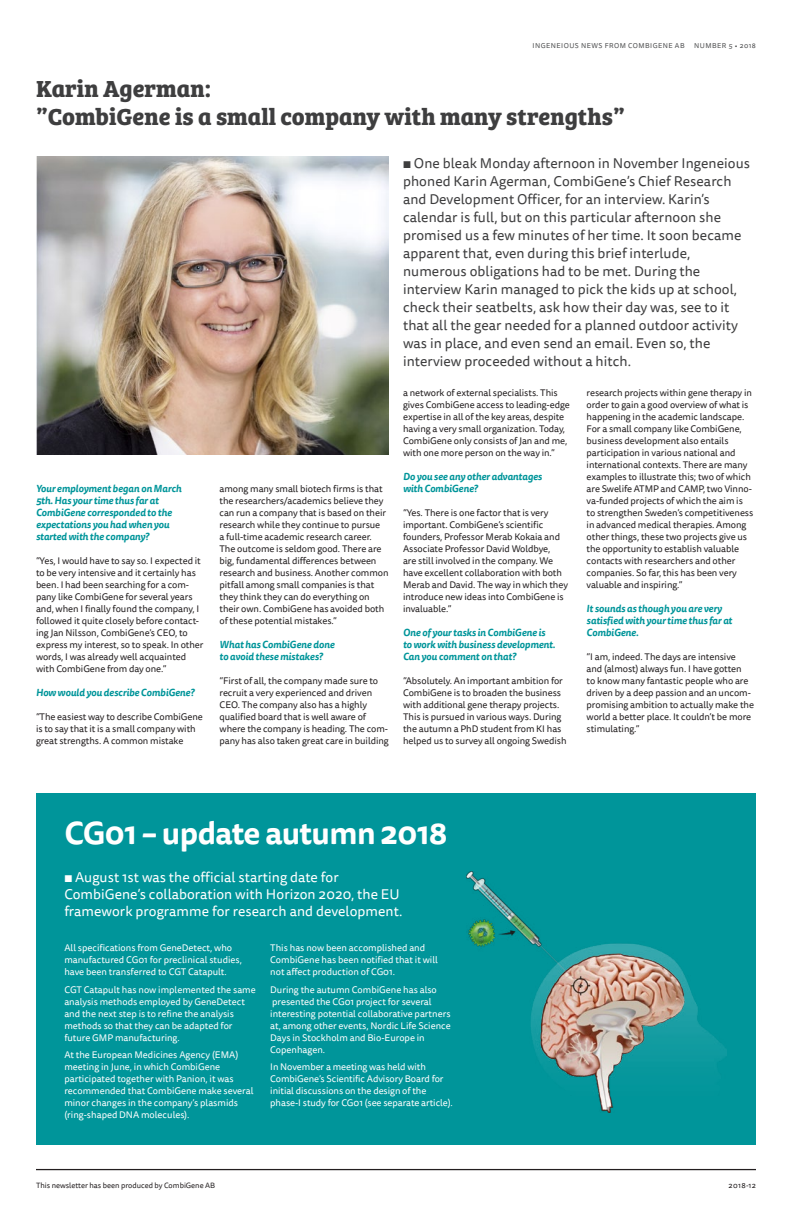
<style>
.page{position:relative;width:792px;height:1224px;background:#fff}
.page>*{position:absolute;margin:0;border:0;box-sizing:border-box;transform-origin:0 0}
.t1{font:700 31px "Tisa Sans Pro";letter-spacing:-.02em;color:#fff}
.t2{font:700 24px/28px "Bree Serif";color:#3e3e3f}
.t3{font:14px/18px "Tisa Sans Pro";letter-spacing:.005em;color:#3e3e3f}
.t4{font:14px/17px "Tisa Sans Pro";letter-spacing:.005em;color:#fff}
.t5{font:italic 700 10px/12px "Tisa Sans Pro";letter-spacing:-.01em;color:#00959a}
.t6{font:9.5px/12px "Tisa Sans Pro";letter-spacing:-.005em;color:#231f20}
.t7{font:9.5px/12px "Tisa Sans Pro";color:#fff}
.t8{font:7.6px "Tisa Sans Pro";color:#231f20}
.t9{font:7px "Tisa Sans Pro";letter-spacing:.065em;color:#4b4c4d}
</style>
<div class="page">
<div style="left:36px;top:794px;width:720px;height:351px;background:#00959a"></div>
<hr style="left:36px;top:1169px;width:720px;height:1px;background:#231f20">
<img style="left:36px;top:157px;width:353px;height:297px">
<img style="left:466px;top:872px;width:261px;height:241px">
<p class="t9" style="left:533px;top:41px;width:153px">INGENEIOUS NEWS FROM COMBIGENE AB</p>
<p class="t9" style="left:694px;top:41px;width:63px">NUMBER 5 • 2018</p>
<h2 class="t2" style="left:36px;top:73px;width:590px">Karin Agerman:<br>”CombiGene is a small company with many strengths”</h2>
<p class="t5" style="left:36px;top:483px;width:147px">Your employment began on March<br>5th. Has your time thus far at<br>CombiGene corresponded to the expectations you had when you started with the company?</p>
<p class="t6" style="left:36px;top:555px;width:169px">“Yes, I would have to say so. I expected it to be very intensive and it certainly has been. I had been searching for a com&shy;pany like CombiGene for several years and, when I finally found the company, I followed it quite closely before contact&shy;ing Jan Nilsson, CombiGene’s CEO, to express my interest, so to speak. In other words, I was already well acquainted with CombiGene from day one.”</p>
<p class="t5" style="left:36px;top:687px;width:160px">How would you describe CombiGene?</p>
<p class="t6" style="left:36px;top:711px;width:168px">“The easiest way to describe CombiGene is to say that it is a small company with great strengths. A common mistake</p>
<p class="t6" style="left:220px;top:483px;width:171px">among many small biotech firms is that the researchers/academics believe they can run a company that is based on their research while they continue to pursue<br>a full-time academic research career.<br>The outcome is seldom good. There are big, fundamental differences between research and business. Another common pitfall among small companies is that they think they can do everything on their own. CombiGene has avoided both of these potential mistakes.”</p>
<p class="t5" style="left:220px;top:639px;width:117px">What has CombiGene done to avoid these mistakes?</p>
<p class="t6" style="left:220px;top:675px;width:171px">“First of all, the company made sure to recruit a very experienced and driven CEO. The company also has a highly qualified board that is well aware of where the company is heading. The com&shy;pany has also taken great care in building</p>
<p class="t3" style="left:403px;top:154px;width:348px">▪ One bleak Monday afternoon in November Ingeneious phoned Karin Agerman, CombiGene’s Chief Research and Development Officer, for an interview. Karin’s calendar is full, but on this particular afternoon she promised us a few minutes of her time. It soon became apparent that, even during this brief interlude, numerous obligations had to be met. During the interview Karin managed to pick the kids up at school, check their seatbelts, ask how their day was, see to it that all the gear needed for a planned outdoor activity was in place, and even send an email. Even so, the interview proceeded without a hitch.</p>
<p class="t6" style="left:403px;top:387px;width:168px">a network of external specialists. This gives CombiGene access to leading-edge expertise in all of the key areas, despite having a very small organization. Today, CombiGene only consists of Jan and me, with one more person on the way in.”</p>
<p class="t5" style="left:403px;top:471px;width:141px">Do you see any other advantages with CombiGene?</p>
<p class="t6" style="left:403px;top:507px;width:166px">“Yes. There is one factor that is very important. CombiGene’s scientific founders, Professor Merab Kokaia and Associate Professor David Woldbye,<br>are still involved in the company. We have excellent collaboration with both Merab and David. The way in which they introduce new ideas into CombiGene is invaluable.”</p>
<p class="t5" style="left:403px;top:627px;width:154px">One of your tasks in CombiGene is to work with business development.<br>Can you comment on that?</p>
<p class="t6" style="left:403px;top:675px;width:165px">“Absolutely. An important ambition for CombiGene is to broaden the business with additional gene therapy projects.<br>This is pursued in various ways. During the autumn a PhD student from KI has helped us to survey all ongoing Swedish</p>
<p class="t6" style="left:587px;top:387px;width:168px">research projects within gene therapy in order to gain a good overview of what is happening in the academic landscape.<br>For a small company like CombiGene, business development also entails participation in various national and international contexts. There are many examples to illustrate this; two of which are Swelife ATMP and CAMP, two Vinno&shy;va-funded projects of which the aim is to strengthen Sweden’s competitiveness in advanced medical therapies. Among other things, these two projects give us the opportunity to establish valuable contacts with researchers and other companies. So far, this has been very valuable and inspiring.”</p>
<p class="t5" style="left:587px;top:603px;width:147px">It sounds as though you are very satisfied with your time thus far at<br>CombiGene.</p>
<p class="t6" style="left:587px;top:651px;width:169px">“I am, indeed. The days are intensive<br>and (almost) always fun. I have gotten<br>to know many fantastic people who are driven by a deep passion and an uncom&shy;promising ambition to actually make the world a better place. It couldn’t be more stimulating.”</p>
<h1 class="t1" style="left:64px;top:811px;width:385px">CG01 – update autumn 2018</h1>
<h3 class="t4" style="left:64px;top:869px;width:340px">▪ August 1st was the official starting date for<br>CombiGene’s collaboration with Horizon 2020, the EU framework programme for research and development.</h3>
<p class="t7" style="left:64px;top:942px;width:179px">All specifications from GeneDetect, who manufactured CG01 for preclinical studies, have been transferred to CGT Catapult.</p>
<p class="t7" style="left:64px;top:984px;width:193px">CGT Catapult has now implemented the same analysis methods employed by GeneDetect and the next step is to refine the analysis methods so that they can be adapted for future GMP manufacturing.</p>
<p class="t7" style="left:64px;top:1049px;width:191px">At the European Medicines Agency (EMA) meeting in June, in which CombiGene participated together with Panion, it was recommended that CombiGene make several minor changes in the company’s plasmids (ring-shaped DNA molecules).</p>
<p class="t7" style="left:270px;top:942px;width:169px">This has now been accomplished and<br>CombiGene has been notified that it will not affect production of CG01.</p>
<p class="t7" style="left:270px;top:984px;width:182px">During the autumn CombiGene has also presented the CG01 project for several interesting potential collaborative partners at, among other events, Nordic Life Science Days in Stockholm and Bio-Europe in Copenhagen.</p>
<p class="t7" style="left:270px;top:1061px;width:184px">In November a meeting was held with CombiGene’s Scientific Advisory Board for initial discussions on the design of the phase-I study for CG01 (see separate article).</p>
<p class="t8" style="left:36px;top:1180px;width:181px">This newsletter has been produced by CombiGene AB</p>
<p class="t8" style="left:729px;top:1180px;width:29px">2018-12</p>
</div>
